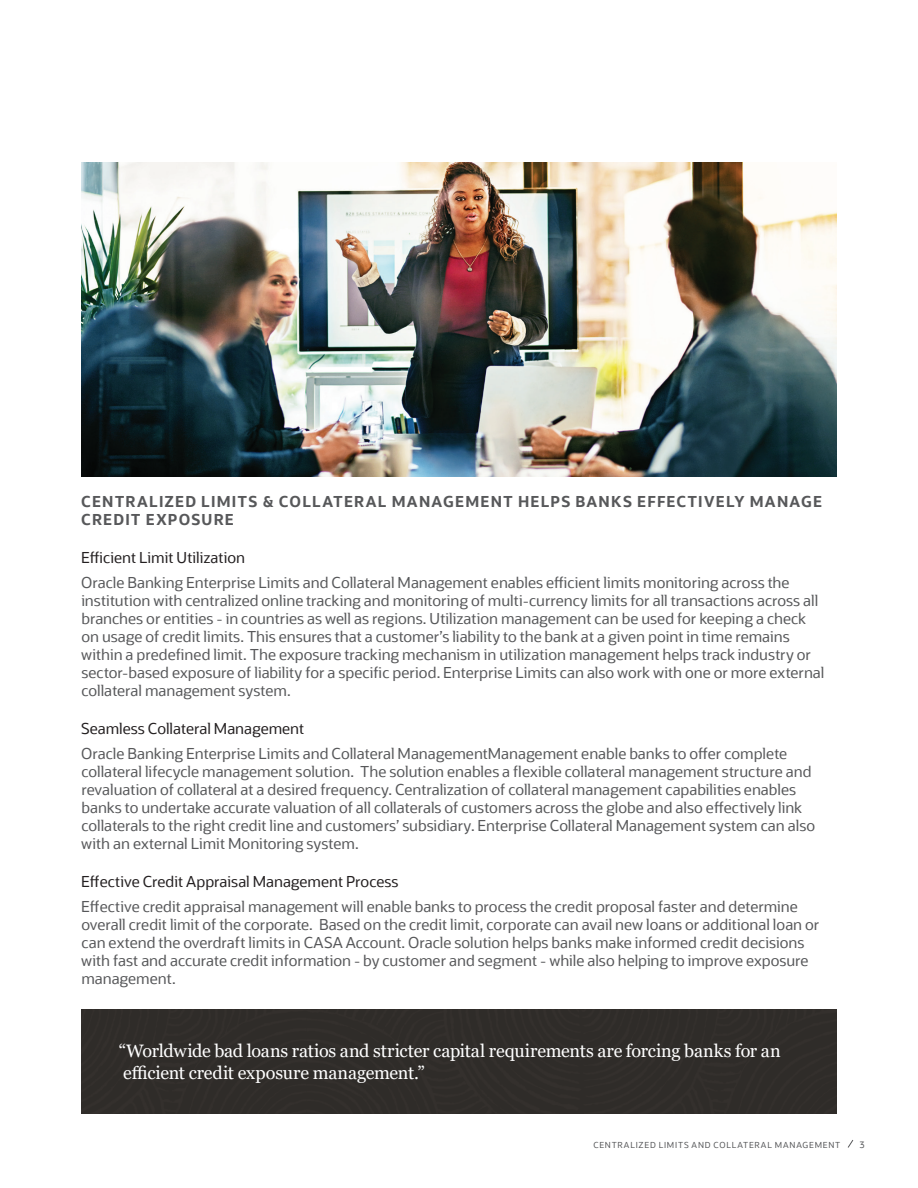
<style>
.page{position:relative;width:918px;height:1188px;background:#fff}
.page>*{position:absolute;margin:0;border:0;box-sizing:border-box;transform-origin:0 0}
.t1{font:18px/21.6px "Georgia";letter-spacing:-.01em;color:#fff}
.t2{font:15px/18px "Oracle Sans";color:#57585a}
.t3{font:15px "Oracle Sans";color:#231f20}
.t4{font:700 15px/18px "Oracle Sans";letter-spacing:.085em;color:#57585a}
.t5{font:9px "Oracle Sans";color:#57585a}
.t6{font:8.25px "Oracle Sans";letter-spacing:.095em;color:#57585a}
</style>
<div class="page">
<div style="left:81px;top:1010px;width:756px;height:104px;background:#2f2c29"></div>
<img style="left:81px;top:162px;width:756px;height:314px">
<svg style="left:847px;top:1140px;width:7px;height:8px"></svg>
<p class="t4" style="left:81px;top:492px;width:742px">CENTRALIZED LIMITS &amp; COLLATERAL MANAGEMENT HELPS BANKS EFFECTIVELY MANAGE<br>CREDIT EXPOSURE</p>
<p class="t3" style="left:81px;top:548px;width:165px">Efficient Limit Utilization</p>
<p class="t2" style="left:81px;top:573px;width:745px">Oracle Banking Enterprise Limits and Collateral Management enables efficient limits monitoring across the institution with centralized online tracking and monitoring of multi-currency limits for all transactions across all branches or entities - in countries as well as regions. Utilization management can be used for keeping a check on usage of credit limits. This ensures that a customer’s liability to the bank at a given point in time remains within a predefined limit. The exposure tracking mechanism in utilization management helps track industry or sector-based exposure of liability for a specific period. Enterprise Limits can also work with one or more external collateral management system.</p>
<p class="t3" style="left:81px;top:719px;width:225px">Seamless Collateral Management</p>
<p class="t2" style="left:81px;top:744px;width:735px">Oracle Banking Enterprise Limits and Collateral ManagementManagement enable banks to offer complete collateral lifecycle management solution. The solution enables a flexible collateral management structure and revaluation of collateral at a desired frequency. Centralization of collateral management capabilities enables banks to undertake accurate valuation of all collaterals of customers across the globe and also effectively link collaterals to the right credit line and customers’ subsidiary. Enterprise Collateral Management system can also with an external Limit Monitoring system.</p>
<p class="t3" style="left:81px;top:872px;width:319px">Effective Credit Appraisal Management Process</p>
<p class="t2" style="left:81px;top:897px;width:740px">Effective credit appraisal management will enable banks to process the credit proposal faster and determine overall credit limit of the corporate. Based on the credit limit, corporate can avail new loans or additional loan or can extend the overdraft limits in CASA Account. Oracle solution helps banks make informed credit decisions with fast and accurate credit information - by customer and segment - while also helping to improve exposure management.</p>
<p class="t1" style="left:119px;top:1040px;width:663px">“Worldwide bad loans ratios and stricter capital requirements are forcing banks for an efficient credit exposure management.”</p>
<p class="t6" style="left:593px;top:1140px;width:248px">CENTRALIZED LIMITS AND COLLATERAL MANAGEMENT</p>
<p class="t5" style="left:860px;top:1139px;width:6px">3</p>
</div>
